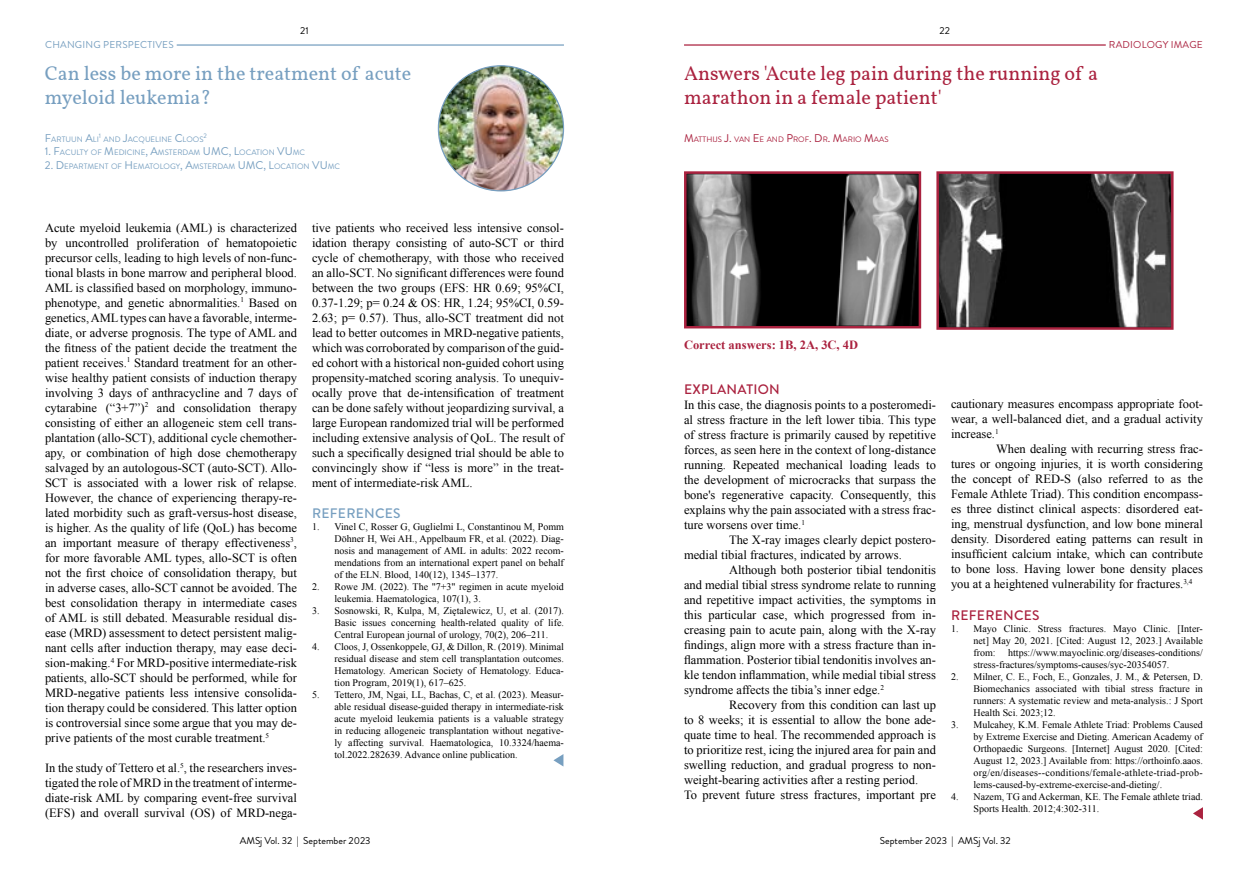
<style>
.page{position:relative;width:1248px;height:872px;background:#fff}
.page>*{position:absolute;margin:0;border:0;box-sizing:border-box;transform-origin:0 0}
.t1{font:20px/24px "Vollkorn";color:#aa223f}
.t2{font:20px/24px "Vollkorn";color:#779fc0}
.t3{font:500 13.75px "Brandon Grotesque";letter-spacing:.02em;color:#aa223f}
.t4{font:500 13.75px "Brandon Grotesque";letter-spacing:.02em;color:#779fc0}
.t5{font:12.5px/15px "Times New Roman";color:#000;text-align:justify}
.t6{font:700 12.5px "Times New Roman";color:#aa223f}
.t7{font:10px/12px "Times New Roman";color:#000;text-align:justify}
.t8{font:10px "Brandon Grotesque";color:#000}
.t9{font:10px "Brandon Grotesque";letter-spacing:.02em;color:#779fc0}
.t10{font:10px "Brandon Grotesque";letter-spacing:.02em;color:#aa223f}
.t11{font:7.88px "Brandon Grotesque";color:#779fc0}
.t12{font:7.88px "Brandon Grotesque";color:#aa223f}
.t13{font:6.5px "Brandon Grotesque";color:#779fc0}
.s1{font-size:11.25px}
</style>
<div class="page">
<hr style="left:177px;top:44px;width:387px;height:2px;background:#779fc0">
<img style="left:438px;top:66px;width:125px;height:125px;border-radius:62px">
<svg style="left:553px;top:754px;width:10px;height:12px"></svg>
<hr style="left:684px;top:44px;width:421px;height:2px;background:#aa223f">
<svg style="left:1193px;top:808px;width:9px;height:11px"></svg>
<img style="left:687px;top:174px;width:231px;height:151px">
<div style="left:684px;top:171px;width:237px;height:157px;border:2px solid #aa223f"></div>
<img style="left:939px;top:174px;width:231px;height:153px">
<div style="left:936px;top:171px;width:237px;height:159px;border:2px solid #aa223f"></div>
<p class="t8" style="left:300px;top:23px;width:10px">21</p>
<p class="t9" style="left:45px;top:38px;width:130px">CHANGING PERSPECTIVES</p>
<h1 class="t2" style="left:45px;top:62px;width:368px">Can less be more in the treatment of acute myeloid leukemia?</h1>
<p class="t11" style="left:45px;top:134px;width:56px"><span class="s1">F</span>ARTUU N <span class="s1">A</span>LI</p>
<p class="t13" style="left:99px;top:131px;width:4px">1</p>
<p class="t11" style="left:103px;top:134px;width:101px">AND <span class="s1">J</span>ACQU ELINE <span class="s1">C</span>LOOS</p>
<p class="t13" style="left:203px;top:131px;width:5px">2</p>
<p class="t11" style="left:45px;top:147px;width:262px"><span class="s1">1. F</span>ACU LTY OF <span class="s1">M</span>EDICINE<span class="s1">, A</span>MSTERDAM <span class="s1">UMC, L</span>OCATION <span class="s1">VU</span>MC</p>
<p class="t11" style="left:45px;top:161px;width:297px"><span class="s1">2. D</span> EPARTMENT OF <span class="s1">H</span> EMATOLOGY<span class="s1">, A</span>MSTERDAM <span class="s1">UMC, L</span>OCATION <span class="s1">VU</span>MC</p>
<p class="t5" style="left:45px;top:220px;width:253px">Acute myeloid leukemia (AML) is characterized by uncontrolled proliferation of hematopoietic precursor cells, leading to high levels of non-func&shy;tional blasts in bone marrow and peripheral blood.<br>AML is classified based on morphology, immuno&shy;phenotype, and genetic abnormalities.<sup>1</sup> Based on genetics, AML types can have a favorable, interme&shy;diate, or adverse prognosis. The type of AML and the fitness of the patient decide the treatment the patient receives.<sup>1</sup> Standard treatment for an other&shy;wise healthy patient consists of induction therapy involving 3 days of anthracycline and 7 days of cytarabine (“3+7”)<sup>2</sup> and consolidation therapy consisting of either an allogeneic stem cell trans&shy;plantation (allo-SCT), additional cycle chemother&shy;apy, or combination of high dose chemotherapy salvaged by an autologous-SCT (auto-SCT). Allo-SCT is associated with a lower risk of relapse.<br>However, the chance of experiencing therapy-re&shy;lated morbidity such as graft-versus-host disease, is higher. As the quality of life (QoL) has become an important measure of therapy effectiveness<sup>3</sup>, for more favorable AML types, allo-SCT is often not the first choice of consolidation therapy, but in adverse cases, allo-SCT cannot be avoided. The best consolidation therapy in intermediate cases of AML is still debated. Measurable residual dis&shy;ease (MRD) assessment to detect persistent malig&shy;nant cells after induction therapy, may ease deci&shy;sion-making.<sup>4</sup> For MRD-positive intermediate-risk patients, allo-SCT should be performed, while for MRD-negative patients less intensive consolida&shy;tion therapy could be considered. This latter option is controversial since some argue that you may de&shy;prive patients of the most curable treatment.<sup>5</sup></p>
<p class="t5" style="left:45px;top:760px;width:253px">In the study of Tettero et al.<sup>5</sup>, the researchers inves&shy;tigated the role of MRD in the treatment of interme&shy;diate-risk AML by comparing event-free survival (EFS) and overall survival (OS) of MRD-nega-</p>
<p class="t5" style="left:312px;top:220px;width:253px">tive patients who received less intensive consol&shy;idation therapy consisting of auto-SCT or third cycle of chemotherapy, with those who received an allo-SCT. No significant differences were found between the two groups (EFS: HR 0.69; 95%CI, 0.37-1.29; p= 0.24 &amp; OS: HR, 1.24; 95%CI, 0.59- 2.63; p= 0.57). Thus, allo-SCT treatment did not lead to better outcomes in MRD-negative patients, which was corroborated by comparison of the guid&shy;ed cohort with a historical non-guided cohort using propensity-matched scoring analysis. To unequiv&shy;ocally prove that de-intensification of treatment can be done safely without jeopardizing survival, a large European randomized trial will be performed including extensive analysis of QoL. The result of such a specifically designed trial should be able to convincingly show if “less is more” in the treat&shy;ment of intermediate-risk AML.</p>
<p class="t4" style="left:312px;top:504px;width:90px">REFERENCES</p>
<p class="t7" style="left:334px;top:520px;width:231px;text-indent:-22px">1. Vinel C, Rosser G, Guglielmi L, Constantinou M, Pomm Döhner H, Wei AH., Appelbaum FR, et al. (2022). Diag&shy;nosis and management of AML in adults: 2022 recom&shy;mendations from an international expert panel on behalf of the ELN. Blood, 140(12), 1345–1377.</p>
<p class="t7" style="left:334px;top:580px;width:231px;text-indent:-22px">2. Rowe JM. (2022). The "7+3" regimen in acute myeloid leukemia. Haematologica, 107(1), 3.</p>
<p class="t7" style="left:334px;top:604px;width:231px;text-indent:-22px">3. Sosnowski, R, Kulpa, M, Ziętalewicz, U, et al. (2017).<br>Basic issues concerning health-related quality of life.<br>Central European journal of urology, 70(2), 206–211.</p>
<p class="t7" style="left:334px;top:640px;width:231px;text-indent:-22px">4. Cloos, J, Ossenkoppele, GJ, &amp; Dillon, R. (2019). Minimal residual disease and stem cell transplantation outcomes.<br>Hematology. American Society of Hematology. Educa&shy;tion Program, 2019(1), 617–625.</p>
<p class="t7" style="left:334px;top:688px;width:231px;text-indent:-22px">5. Tettero, JM, Ngai, LL, Bachas, C, et al. (2023). Measur&shy;able residual disease-guided therapy in intermediate-risk acute myeloid leukemia patients is a valuable strategy in reducing allogeneic transplantation without negative&shy;ly affecting survival. Haematologica, 10.3324/haema&shy;tol.2022.282639. Advance online publication.</p>
<p class="t8" style="left:939px;top:23px;width:12px">22</p>
<h1 class="t1" style="left:684px;top:62px;width:415px">Answers 'Acute leg pain during the running of a marathon in a female patient'</h1>
<p class="t12" style="left:684px;top:134px;width:206px"><span class="s1">M</span>ATTHIJS <span class="s1">J.</span> VAN <span class="s1">E</span> E AND <span class="s1">P</span>ROF<span class="s1">. D</span> R<span class="s1">. M</span>ARIO <span class="s1">M</span>AAS</p>
<p class="t10" style="left:1108px;top:38px;width:95px">RADIOLOGY IMAGE</p>
<p class="t6" style="left:684px;top:336px;width:176px">Correct answers: 1B, 2A, 3C, 4D</p>
<p class="t3" style="left:684px;top:380px;width:97px">EXPLANATION</p>
<p class="t5" style="left:684px;top:397px;width:253px">In this case, the diagnosis points to a posteromedi&shy;al stress fracture in the left lower tibia. This type of stress fracture is primarily caused by repetitive forces, as seen here in the context of long-distance running. Repeated mechanical loading leads to the development of microcracks that surpass the bone's regenerative capacity. Consequently, this explains why the pain associated with a stress frac&shy;ture worsens over time.<sup>1</sup></p>
<p class="t5" style="left:684px;top:532px;width:253px;text-indent:45px">The X-ray images clearly depict postero&shy;medial tibial fractures, indicated by arrows.</p>
<p class="t5" style="left:684px;top:562px;width:253px;text-indent:45px">Although both posterior tibial tendonitis and medial tibial stress syndrome relate to running and repetitive impact activities, the symptoms in this particular case, which progressed from in&shy;creasing pain to acute pain, along with the X-ray findings, align more with a stress fracture than in&shy;flammation. Posterior tibial tendonitis involves an&shy;kle tendon inflammation, while medial tibial stress syndrome affects the tibia’s inner edge.<sup>2</sup></p>
<p class="t5" style="left:684px;top:697px;width:253px;text-align:left;text-indent:45px">Recovery from this condition can last up to 8 weeks; it is essential to allow the bone ade&shy;quate time to heal. The recommended approach is to prioritize rest, icing the injured area for pain and swelling reduction, and gradual progress to non&shy;weight-bearing activities after a resting period.<br>To prevent future stress fractures, important pre</p>
<p class="t5" style="left:950px;top:396px;width:253px">cautionary measures encompass appropriate foot&shy;wear, a well-balanced diet, and a gradual activity increase.<sup>1</sup></p>
<p class="t5" style="left:950px;top:441px;width:253px;text-indent:45px">When dealing with recurring stress frac&shy;tures or ongoing injuries, it is worth considering the concept of RED-S (also referred to as the Female Athlete Triad). This condition encompass&shy;es three distinct clinical aspects: disordered eat&shy;ing, menstrual dysfunction, and low bone mineral density. Disordered eating patterns can result in insufficient calcium intake, which can contribute to bone loss. Having lower bone density places you at a heightened vulnerability for fractures.<sup>3,4</sup></p>
<p class="t3" style="left:951px;top:605px;width:90px">REFERENCES</p>
<p class="t7" style="left:973px;top:622px;width:231px;text-indent:-22px">1. Mayo Clinic. Stress fractures. Mayo Clinic. [Inter&shy;net] May 20, 2021. [Cited: August 12, 2023.] Available from: https://www.mayoclinic.org/diseases-conditions/ stress-fractures/symptoms-causes/syc-20354057.</p>
<p class="t7" style="left:973px;top:670px;width:231px;text-indent:-22px">2. Milner, C. E., Foch, E., Gonzales, J. M., &amp; Petersen, D.<br>Biomechanics associated with tibial stress fracture in runners: A systematic review and meta-analysis.: J Sport Health Sci. 2023;12.</p>
<p class="t7" style="left:973px;top:718px;width:231px;text-indent:-22px">3. Mulcahey, K.M. Female Athlete Triad: Problems Caused by Extreme Exercise and Dieting. American Academy of Orthopaedic Surgeons. [Internet] August 2020. [Cited:<br>August 12, 2023.] Available from: https://orthoinfo.aaos. org/en/diseases--conditions/female-athlete-triad-prob&shy;lems-caused-by-extreme-exercise-and-dieting/.</p>
<p class="t7" style="left:973px;top:790px;width:231px;text-indent:-22px">4. Nazem, TG and Ackerman, KE. The Female athlete triad.<br>Sports Health. 2012;4:302-311.</p>
<p class="t8" style="left:240px;top:833px;width:132px">AMSj Vol. 32 | September 2023</p>
<p class="t8" style="left:879px;top:833px;width:132px">September 2023 | AMSj Vol. 32</p>
</div>
